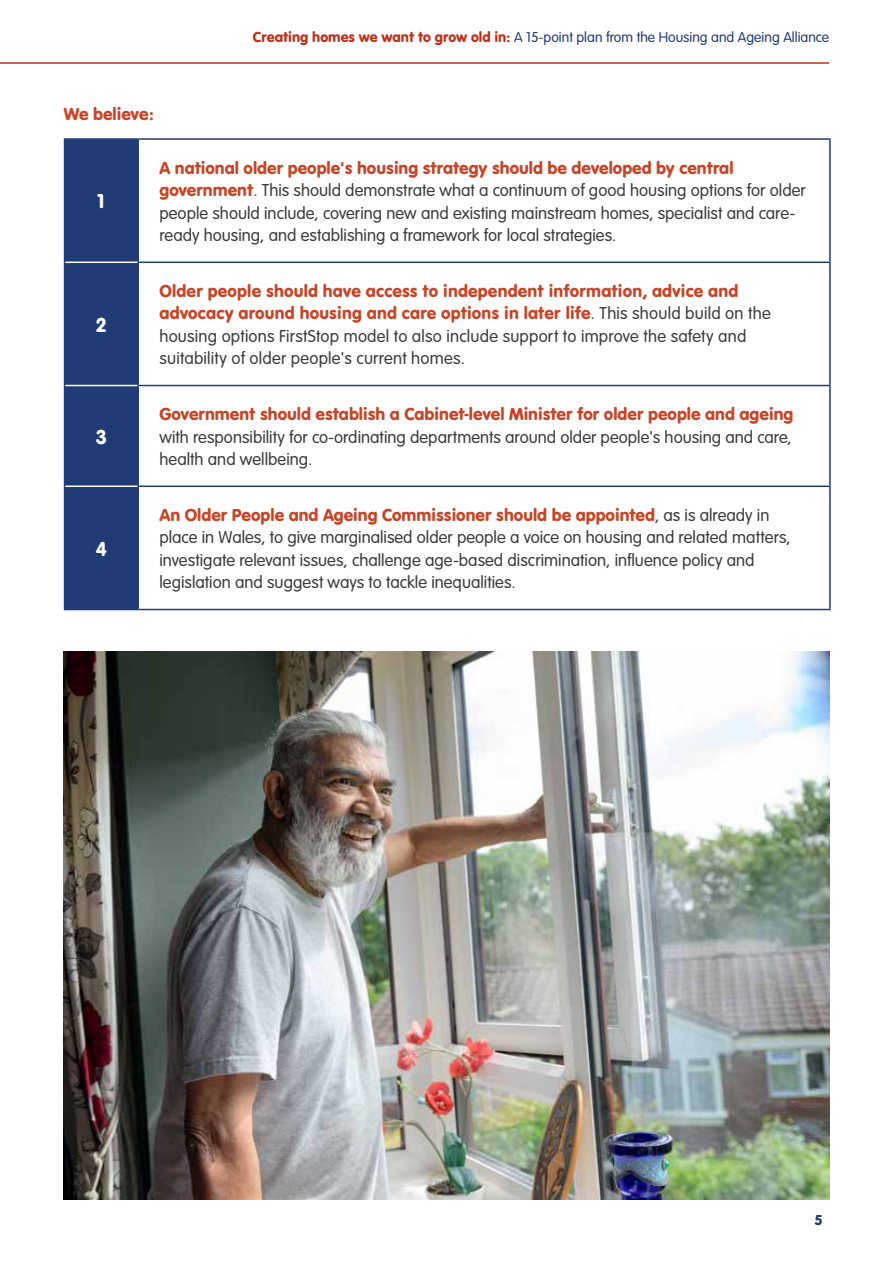
<style>
.page{position:relative;width:893px;height:1263px;background:#fff}
.page>*{position:absolute;margin:0;border:0;box-sizing:border-box;transform-origin:0 0}
.t1{font:21px "VAG Rundschrift D";color:#fff}
.t2{font:300 18px/22.5px "VAG Rundschrift D";color:#3c3c3b}
.t3{font:18px "VAG Rundschrift D";color:#c84426}
.t4{font:300 15px "VAG Rundschrift D";color:#203b75}
.t5{font:15px "VAG Rundschrift D";color:#203b75}
.s1{font-weight:400;color:#c22f18}
.s2{font-weight:400;color:#c84426}
</style>
<div class="page">
<hr style="left:0;top:62px;width:829px;height:2px;background:#c22f18">
<div style="left:65px;top:140px;width:72px;height:469px;background:#203b75"></div>
<hr style="left:64px;top:138px;width:74px;height:2px;background:#203b75">
<hr style="left:64px;top:140px;width:1px;height:122px;background:#203b75">
<hr style="left:138px;top:138px;width:693px;height:2px;background:#203b75">
<hr style="left:137px;top:140px;width:2px;height:121px;background:#203b75">
<hr style="left:829px;top:140px;width:2px;height:121px;background:#203b75">
<hr style="left:64px;top:262px;width:1px;height:123px;background:#203b75">
<hr style="left:137px;top:261px;width:694px;height:2px;background:#203b75">
<hr style="left:137px;top:263px;width:2px;height:122px;background:#203b75">
<hr style="left:829px;top:263px;width:2px;height:122px;background:#203b75">
<hr style="left:64px;top:385px;width:1px;height:101px;background:#203b75">
<hr style="left:137px;top:385px;width:694px;height:1px;background:#203b75">
<hr style="left:137px;top:386px;width:2px;height:99px;background:#203b75">
<hr style="left:829px;top:386px;width:2px;height:99px;background:#203b75">
<hr style="left:64px;top:486px;width:1px;height:123px;background:#203b75">
<hr style="left:137px;top:485px;width:694px;height:2px;background:#203b75">
<hr style="left:137px;top:487px;width:2px;height:122px;background:#203b75">
<hr style="left:829px;top:487px;width:2px;height:122px;background:#203b75">
<hr style="left:64px;top:609px;width:74px;height:1px;background:#203b75">
<hr style="left:138px;top:609px;width:693px;height:1px;background:#203b75">
<hr style="left:65px;top:261px;width:72px;height:2px;background:#fff">
<hr style="left:65px;top:385px;width:72px;height:1px;background:#fff">
<hr style="left:65px;top:485px;width:72px;height:2px;background:#fff">
<img style="left:64px;top:651px;width:765px;height:548px">
<p class="t3" style="left:64px;top:103px;width:92px">We believe:</p>
<p class="t4" style="left:253px;top:29px;width:578px"><span class="s1">Creating homes we want to grow old in:</span> A 15-point plan from the Housing and Ageing Alliance</p>
<p class="t1" style="left:98px;top:189px;width:9px">1</p>
<p class="t1" style="left:96px;top:312px;width:12px">2</p>
<p class="t1" style="left:96px;top:424px;width:13px">3</p>
<p class="t1" style="left:96px;top:536px;width:13px">4</p>
<p class="t2" style="left:159px;top:157px;width:648px"><span class="s2">A national older people's housing strategy should be developed by central government</span>. This should demonstrate what a continuum of good housing options for older people should include, covering new and existing mainstream homes, specialist and care&shy;ready housing, and establishing a framework for local strategies.</p>
<p class="t2" style="left:159px;top:280px;width:613px"><span class="s2">Older people should have access to independent information, advice and advocacy around housing and care options in later life</span>. This should build on the housing options FirstStop model to also include support to improve the safety and suitability of older people's current homes.</p>
<p class="t3" style="left:159px;top:403px;width:635px">Government should establish a Cabinet-level Minister for older people and ageing</p>
<p class="t2" style="left:159px;top:426px;width:634px">with responsibility for co-ordinating departments around older people's housing and care, health and wellbeing.</p>
<p class="t2" style="left:159px;top:504px;width:633px"><span class="s2">An Older People and Ageing Commissioner should be appointed</span>, as is already in place in Wales, to give marginalised older people a voice on housing and related matters, investigate relevant issues, challenge age-based discrimination, influence policy and legislation and suggest ways to tackle inequalities.</p>
<p class="t5" style="left:814px;top:1211px;width:9px">5</p>
</div>
